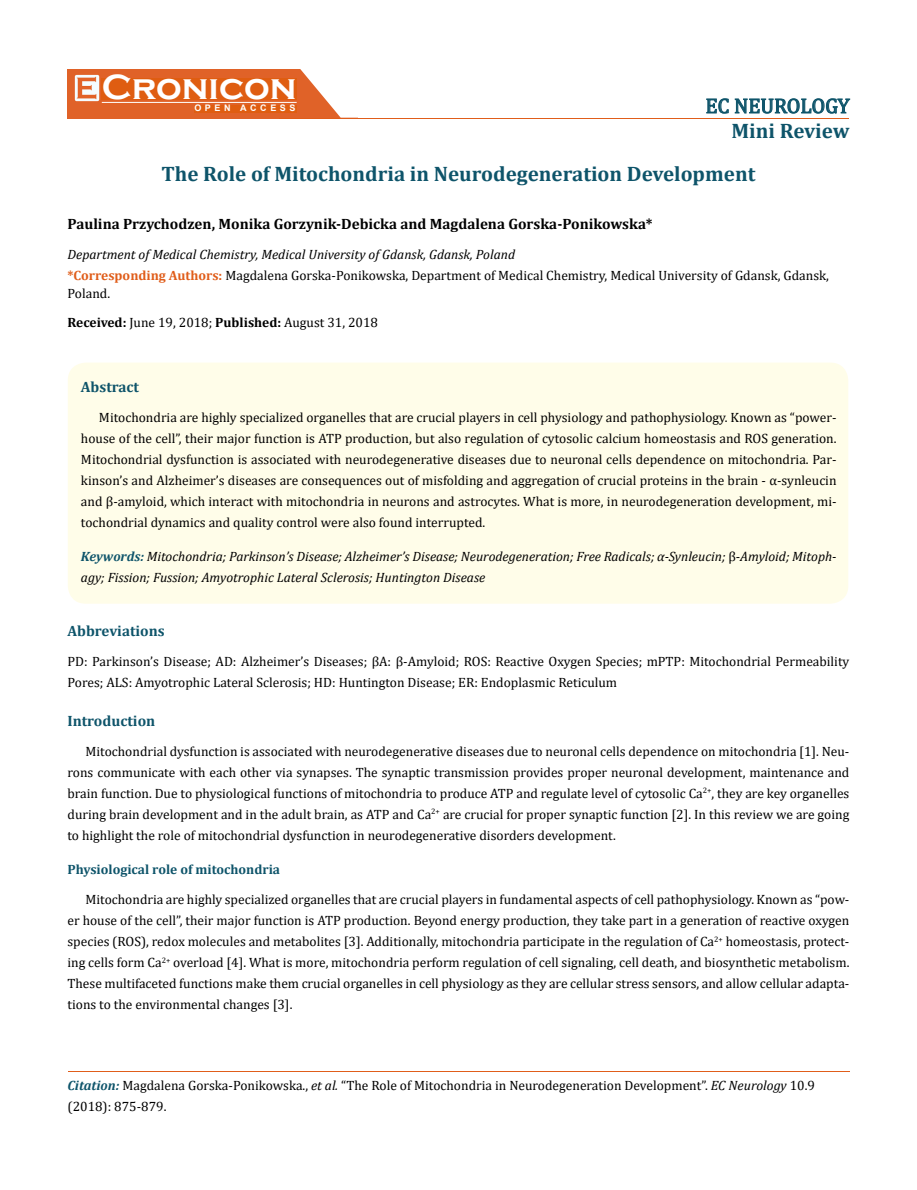
<style>
.page{position:relative;width:917px;height:1190px;background:#fff}
.page>*{position:absolute;margin:0;border:0;box-sizing:border-box;transform-origin:0 0}
.t1{font:700 36px "Copperplate Gothic";color:#fff}
.t2{font:700 21px "Cambria";color:#0e546a}
.t3{font:21px "Cambria";color:#0e546a}
.t4{font:700 15px "Cambria";color:#000}
.t5{font:700 15px "Cambria";color:#0e546a}
.t6{font:13.5px/21px "Cambria";color:#000}
.t7{font:italic 13.5px/21px "Cambria";color:#000}
.t8{font:700 13.5px "Cambria";color:#0e546a}
.t9{font:700 9px "Arial";letter-spacing:.4em;color:#fff}
.s1{font-style:italic}
.s2{font-weight:700;color:#e05d1a}
.s3{font-weight:700}
.s4{font-weight:700;color:#0e546a}
.s5{font-style:normal}
.s6{font-weight:700;font-style:italic;color:#0e546a}
</style>
<div class="page">
<div style="left:67px;top:70px;width:290px;height:49px;background:#e06228"></div>
<svg style="left:300px;top:69px;width:58px;height:49px"></svg>
<img style="left:75px;top:75px;width:24px;height:26px">
<div style="left:102px;top:79px;width:195px;height:21px;background:#df5d11"></div>
<div style="left:194px;top:105px;width:103px;height:7px;background:#df5d11"></div>
<svg style="left:706px;top:98px;width:144px;height:16px"></svg>
<hr style="left:102px;top:102px;width:194px;height:1px;background:#fff">
<hr style="left:279px;top:118px;width:569px;height:1px;background:#e05d1a">
<hr style="left:68px;top:1071px;width:781px;height:1px;background:#e05d1a">
<div style="left:68px;top:362px;width:780px;height:241px;background:#fffde9;border-radius:18px"></div>
<h1 class="t1" style="left:102px;top:68px;width:196px">Cronicon</h1>
<p class="t9" style="left:194px;top:102px;width:103px">OPEN ACCESS</p>
<h2 class="t3" style="left:705px;top:93px;width:146px">EC NEUROLOGY</h2>
<h2 class="t2" style="left:731px;top:116px;width:120px">Mini Review</h2>
<h2 class="t2" style="left:161px;top:159px;width:595px">The Role of Mitochondria in Neurodegeneration Development</h2>
<p class="t4" style="left:67px;top:213px;width:586px">Paulina Przychodzen, Monika Gorzynik-Debicka and Magdalena Gorska-Ponikowska*</p>
<p class="t6" style="left:67px;top:244px;width:763px"><span class="s1">Department of Medical Chemistry, Medical University of Gdansk, Gdansk, Poland<br></span><span class="s2">*Corresponding Authors:</span> Magdalena Gorska-Ponikowska, Department of Medical Chemistry, Medical University of Gdansk, Gdansk,</p>
<p class="t6" style="left:67px;top:279px;width:312px;line-height:28.5px">Poland.<br><span class="s3">Received:</span> June 19, 2018; <span class="s3">Published:</span> August 31, 2018</p>
<p class="t5" style="left:81px;top:376px;width:60px">Abstract</p>
<p class="t6" style="left:81px;top:407px;width:757px;text-align:justify;text-indent:18px">Mitochondria are highly specialized organelles that are crucial players in cell physiology and pathophysiology. Known as “power&shy;house of the cell”, their major function is ATP production, but also regulation of cytosolic calcium homeostasis and ROS generation.<br>Mitochondrial dysfunction is associated with neurodegenerative diseases due to neuronal cells dependence on mitochondria. Par&shy;kinson’s and Alzheimer’s diseases are consequences out of misfolding and aggregation of crucial proteins in the brain - α-synleucin and β-amyloid, which interact with mitochondria in neurons and astrocytes. What is more, in neurodegeneration development, mi&shy;tochondrial dynamics and quality control were also found interrupted.</p>
<p class="t7" style="left:81px;top:546px;width:757px"><span class="s4">Keywords:</span> Mitochondria; Parkinson’s Disease; Alzheimer’s Disease; Neurodegeneration; Free Radicals; α-Synleucin; <span class="s5">β-</span>Amyloid; Mitoph&shy;agy; Fission; Fussion; Amyotrophic Lateral Sclerosis; Huntington Disease</p>
<p class="t5" style="left:67px;top:620px;width:99px">Abbreviations</p>
<p class="t6" style="left:67px;top:650px;width:783px">PD: Parkinson’s Disease; AD: Alzheimer’s Diseases; βA: β-Amyloid; ROS: Reactive Oxygen Species; mPTP: Mitochondrial Permeability<br>Pores; ALS: Amyotrophic Lateral Sclerosis; HD: Huntington Disease; ER: Endoplasmic Reticulum</p>
<p class="t5" style="left:67px;top:710px;width:89px">Introduction</p>
<p class="t6" style="left:67px;top:740px;width:783px;text-align:justify;text-indent:18px">Mitochondrial dysfunction is associated with neurodegenerative diseases due to neuronal cells dependence on mitochondria [1]. Neu&shy;rons communicate with each other via synapses. The synaptic transmission provides proper neuronal development, maintenance and brain function. Due to physiological functions of mitochondria to produce ATP and regulate level of cytosolic Ca<sup>2+</sup>, they are key organelles during brain development and in the adult brain, as ATP and Ca<sup>2+</sup> are crucial for proper synaptic function [2]. In this review we are going to highlight the role of mitochondrial dysfunction in neurodegenerative disorders development.</p>
<p class="t8" style="left:67px;top:860px;width:214px">Physiological role of mitochondria</p>
<p class="t6" style="left:67px;top:889px;width:783px;text-align:justify;text-indent:18px">Mitochondria are highly specialized organelles that are crucial players in fundamental aspects of cell pathophysiology. Known as “pow&shy;er house of the cell”, their major function is ATP production. Beyond energy production, they take part in a generation of reactive oxygen species (ROS), redox molecules and metabolites [3]. Additionally, mitochondria participate in the regulation of Ca<sup>2+</sup> homeostasis, protect&shy;ing cells form Ca<sup>2+</sup> overload [4]. What is more, mitochondria perform regulation of cell signaling, cell death, and biosynthetic metabolism.<br>These multifaceted functions make them crucial organelles in cell physiology as they are cellular stress sensors, and allow cellular adapta&shy;tions to the environmental changes [3].</p>
<p class="t6" style="left:68px;top:1074px;width:749px"><span class="s6">Citation:</span> Magdalena Gorska-Ponikowska., <span class="s1">et al.</span> “The Role of Mitochondria in Neurodegeneration Development”. <span class="s1">EC Neurology</span> 10.9 (2018): 875-879.</p>
</div>
